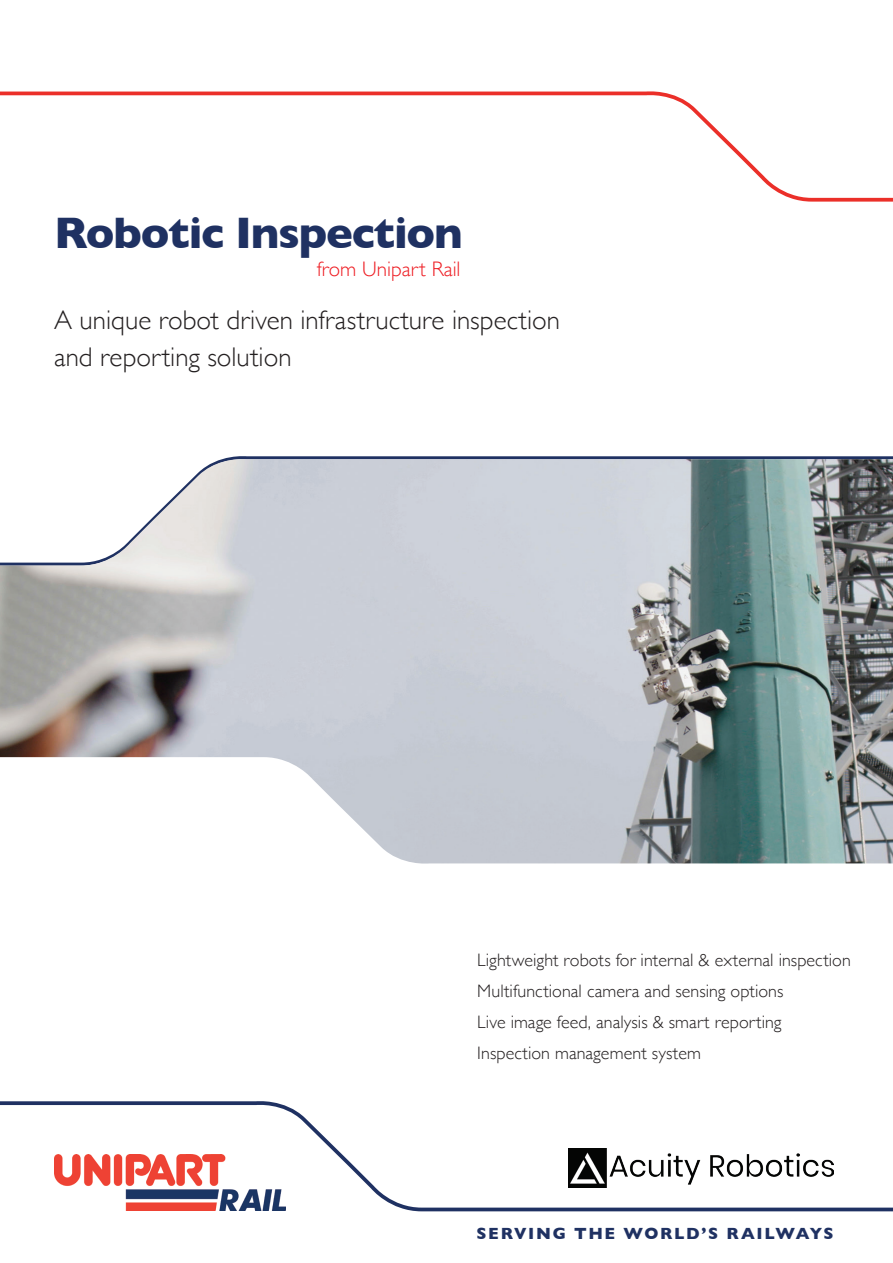
<style>
.page{position:relative;width:893px;height:1263px;background:#fff}
.page>*{position:absolute;margin:0;border:0;box-sizing:border-box;transform-origin:0 0}
.t1{font:700 45px "Gill Sans";letter-spacing:-.025em;color:#1f3162}
.t2{font:300 27px "Gill Sans";letter-spacing:.005em;color:#231f20}
.t3{font:300 21px "Gill Sans";color:#ee1d23}
.t4{font:300 18px "Gill Sans";letter-spacing:.005em;color:#231f20}
.t5{font:700 16.5px "Gill Sans";letter-spacing:.1em;color:#1f3162}
</style>
<div class="page">
<svg style="left:0;top:1101px;width:893px;height:111px"></svg>
<svg style="left:0;top:91px;width:893px;height:111px"></svg>
<svg style="left:223px;top:456px;width:670px;height:3px;background:#364672"></svg>
<img style="left:0;top:459px;width:893px;height:405px">
<img style="left:569px;top:1148px;width:264px;height:39px">
<p class="t1" style="left:54px;top:197px;width:410px">Robotic Inspection</p>
<p class="t3" style="left:317px;top:253px;width:145px">from Unipart Rail</p>
<p class="t2" style="left:54px;top:299px;width:507px">A unique robot driven infrastructure inspection</p>
<p class="t2" style="left:54px;top:336px;width:239px">and reporting solution</p>
<p class="t4" style="left:477px;top:946px;width:375px">Lightweight robots for internal &amp; external inspection</p>
<p class="t4" style="left:477px;top:977px;width:308px">Multifunctional camera and sensing options</p>
<p class="t4" style="left:477px;top:1008px;width:306px">Live image feed, analysis &amp; smart reporting</p>
<p class="t4" style="left:477px;top:1039px;width:225px">Inspection management system</p>
<p class="t5" style="left:476px;top:1220px;width:358px">SERVING THE WORLD’S RAILWAYS</p>
</div>
